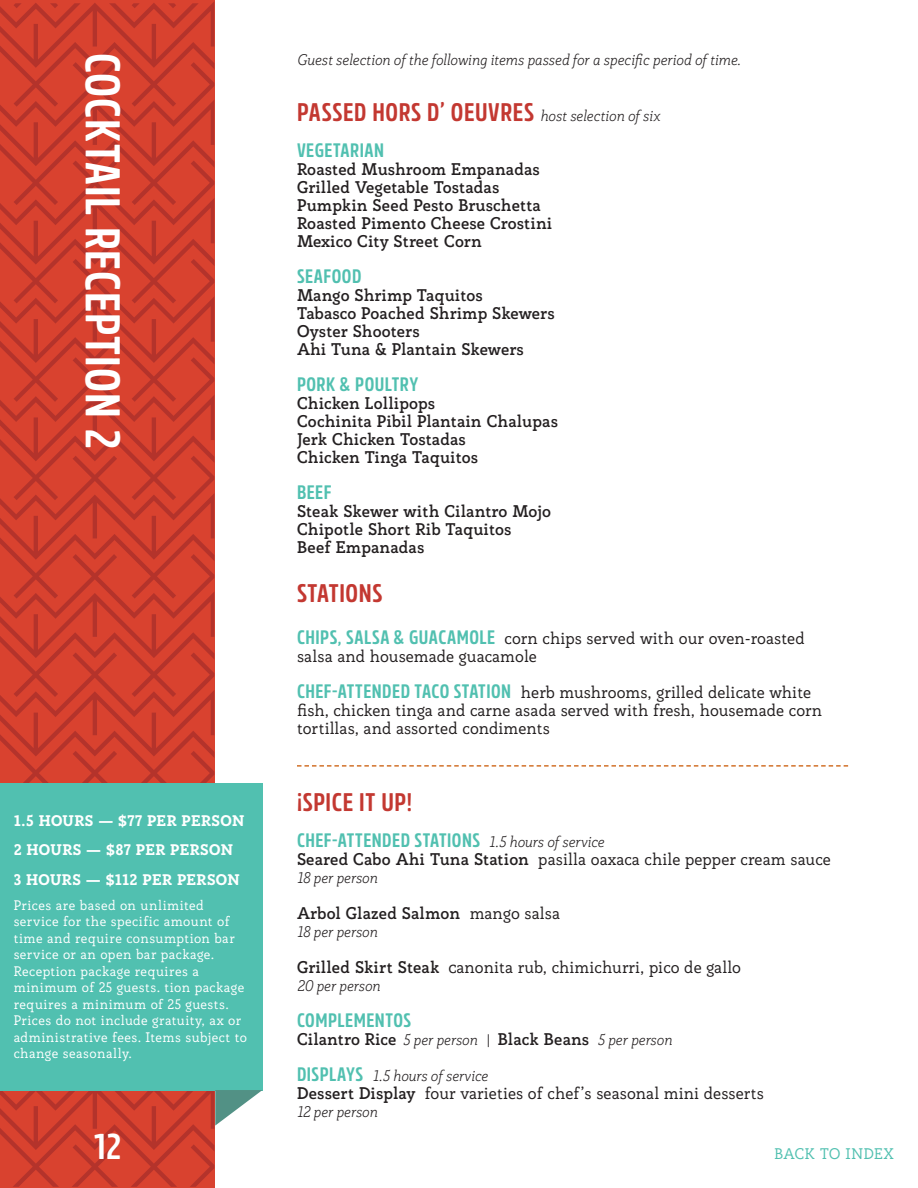
<style>
.page{position:relative;width:918px;height:1188px;background:#fff}
.page>*{position:absolute;margin:0;border:0;box-sizing:border-box;transform-origin:0 0}
.t1{font:700 48.75px "Rockeby Cd";letter-spacing:.02em;color:#fff}
.t2{font:700 36px "Rockeby Cd";color:#fff}
.t3{font:700 25.5px "Rockeby Cd";letter-spacing:.025em;color:#c33831}
.t4{font:700 19.5px "Rockeby Cd";letter-spacing:.025em;color:#51c0b0}
.t5{font:700 16.5px "Rogliano";color:#231f20}
.t6{font:16.5px/18px "Rogliano";color:#231f20}
.t7{font:italic 300 15px "Rogliano";color:#231f20}
.t8{font:800 15px "Rogliano";letter-spacing:.02em;color:#fff}
.t9{font:15px "Rogliano";letter-spacing:.03em;color:#51c0b0}
.t10{font:13.5px/16.5px "Rogliano";letter-spacing:.03em;color:#fff}
.s1{font-family:"Rogliano";font-weight:300;font-style:italic;font-size:15px;color:#231f20}
.s2{font-family:"Rockeby Cd";font-weight:700;font-size:19.5px;color:#51c0b0}
.s3{font-weight:700}
.s4{font-weight:400}
.s5{font-weight:300;font-style:italic;font-size:15px}
.s6{font-weight:300;font-size:15px}
.s7{font-family:"Rockeby Cd";font-weight:700;font-style:normal;font-size:19.5px;color:#51c0b0}
</style>
<div class="page">
<svg style="left:0;top:1px;width:214px;height:1186px;background:#cf3e2e"></svg>
<div style="left:0;top:783px;width:262px;height:307px;background:#51c0b0"></div>
<svg style="left:215px;top:1090px;width:47px;height:36px"></svg>
<svg style="left:297px;top:765px;width:551px;height:2px"></svg>
<p class="t1" style="left:131px;top:53px;width:398px;rotate:90deg">COCKTAIL RECEPTION 2</p>
<p class="t7" style="left:297px;top:50px;width:445px">Guest selection of the following items passed for a specific period of time.</p>
<p class="t3" style="left:297px;top:97px;width:364px">PASSED HORS D’ OEUVRES <span class="s1">host selection of six</span></p>
<p class="t4" style="left:297px;top:138px;width:89px">VEGETARIAN</p>
<p class="t5" style="left:297px;top:158px;width:244px">Roasted Mushroom Empanadas</p>
<p class="t5" style="left:297px;top:176px;width:204px">Grilled Vegetable Tostadas</p>
<p class="t5" style="left:297px;top:194px;width:245px">Pumpkin Seed Pesto Bruschetta</p>
<p class="t5" style="left:297px;top:212px;width:257px">Roasted Pimento Cheese Crostini</p>
<p class="t5" style="left:297px;top:230px;width:186px">Mexico City Street Corn</p>
<p class="t4" style="left:297px;top:264px;width:66px">SEAFOOD</p>
<p class="t5" style="left:297px;top:284px;width:187px">Mango Shrimp Taquitos</p>
<p class="t5" style="left:297px;top:302px;width:259px">Tabasco Poached Shrimp Skewers</p>
<p class="t5" style="left:297px;top:320px;width:124px">Oyster Shooters</p>
<p class="t5" style="left:297px;top:338px;width:229px">Ahi Tuna &amp; Plantain Skewers</p>
<p class="t4" style="left:297px;top:372px;width:123px">PORK &amp; POULTRY</p>
<p class="t5" style="left:297px;top:392px;width:140px">Chicken Lollipops</p>
<p class="t5" style="left:297px;top:410px;width:263px">Cochinita Pibil Plantain Chalupas</p>
<p class="t5" style="left:297px;top:428px;width:170px">Jerk Chicken Tostadas</p>
<p class="t5" style="left:297px;top:446px;width:183px">Chicken Tinga Taquitos</p>
<p class="t4" style="left:297px;top:480px;width:36px">BEEF</p>
<p class="t5" style="left:297px;top:500px;width:256px">Steak Skewer with Cilantro Mojo</p>
<p class="t5" style="left:297px;top:518px;width:216px">Chipotle Short Rib Taquitos</p>
<p class="t5" style="left:297px;top:536px;width:129px">Beef Empanadas</p>
<p class="t3" style="left:297px;top:579px;width:87px">STATIONS</p>
<p class="t6" style="left:297px;top:629px;width:509px"><span class="s2">CHIPS, SALSA &amp; GUACAMOLE</span> corn chips served with our oven-roasted salsa and housemade guacamole</p>
<p class="t6" style="left:297px;top:683px;width:527px"><span class="s2">CHEF-ATTENDED TACO STATION</span> herb mushrooms, grilled delicate white fish, chicken tinga and carne asada served with fresh, housemade corn tortillas, and assorted condiments</p>
<p class="t8" style="left:14px;top:811px;width:232px">1.5 HOURS — $77 PER PERSON</p>
<p class="t8" style="left:14px;top:840px;width:221px">2 HOURS — $87 PER PERSON</p>
<p class="t8" style="left:14px;top:870px;width:228px">3 HOURS — $112 PER PERSON</p>
<p class="t10" style="left:14px;top:897px;width:235px">Prices are based on unlimited service for the specific amount of time and require consumption bar service or an open bar package.<br>Reception package requires a minimum of 25 guests. tion package requires a minimum of 25 guests.<br>Prices do not include gratuity, ax or administrative fees. Items subject to change seasonally.</p>
<p class="t2" style="left:94px;top:1125px;width:29px">12</p>
<p class="t3" style="left:297px;top:787px;width:117px">¡SPICE IT UP!</p>
<p class="t4" style="left:297px;top:829px;width:309px">CHEF-ATTENDED STATIONS <span class="s1">1.5 hours of service</span></p>
<p class="t6" style="left:297px;top:850px;width:535px"><span class="s3">Seared Cabo Ahi Tuna Station</span> pasilla oaxaca chile pepper cream sauce</p>
<p class="t7" style="left:297px;top:868px;width:82px">18 per person</p>
<p class="t5" style="left:297px;top:902px;width:265px">Arbol Glazed Salmon <span class="s4">mango salsa</span></p>
<p class="t7" style="left:297px;top:922px;width:82px">18 per person</p>
<p class="t6" style="left:297px;top:958px;width:446px"><span class="s3">Grilled Skirt Steak</span> Canonita rub, chimichurri, pico de gallo</p>
<p class="t7" style="left:297px;top:976px;width:85px">20 per person</p>
<p class="t4" style="left:297px;top:1009px;width:116px">COMPLEMENTOS</p>
<p class="t5" style="left:297px;top:1028px;width:376px">Cilantro Rice <span class="s5">5 per person</span> <span class="s6">|</span> Black Beans <span class="s5">5 per person</span></p>
<p class="t7" style="left:297px;top:1066px;width:192px"><span class="s7">DISPLAYS</span> 1.5 hours of service</p>
<p class="t6" style="left:297px;top:1084px;width:469px"><span class="s3">Dessert Display</span> four varieties of chef’s seasonal mini desserts</p>
<p class="t7" style="left:297px;top:1102px;width:82px">12 per person</p>
<p class="t9" style="left:774px;top:1144px;width:121px">BACK TO INDEX</p>
</div>
